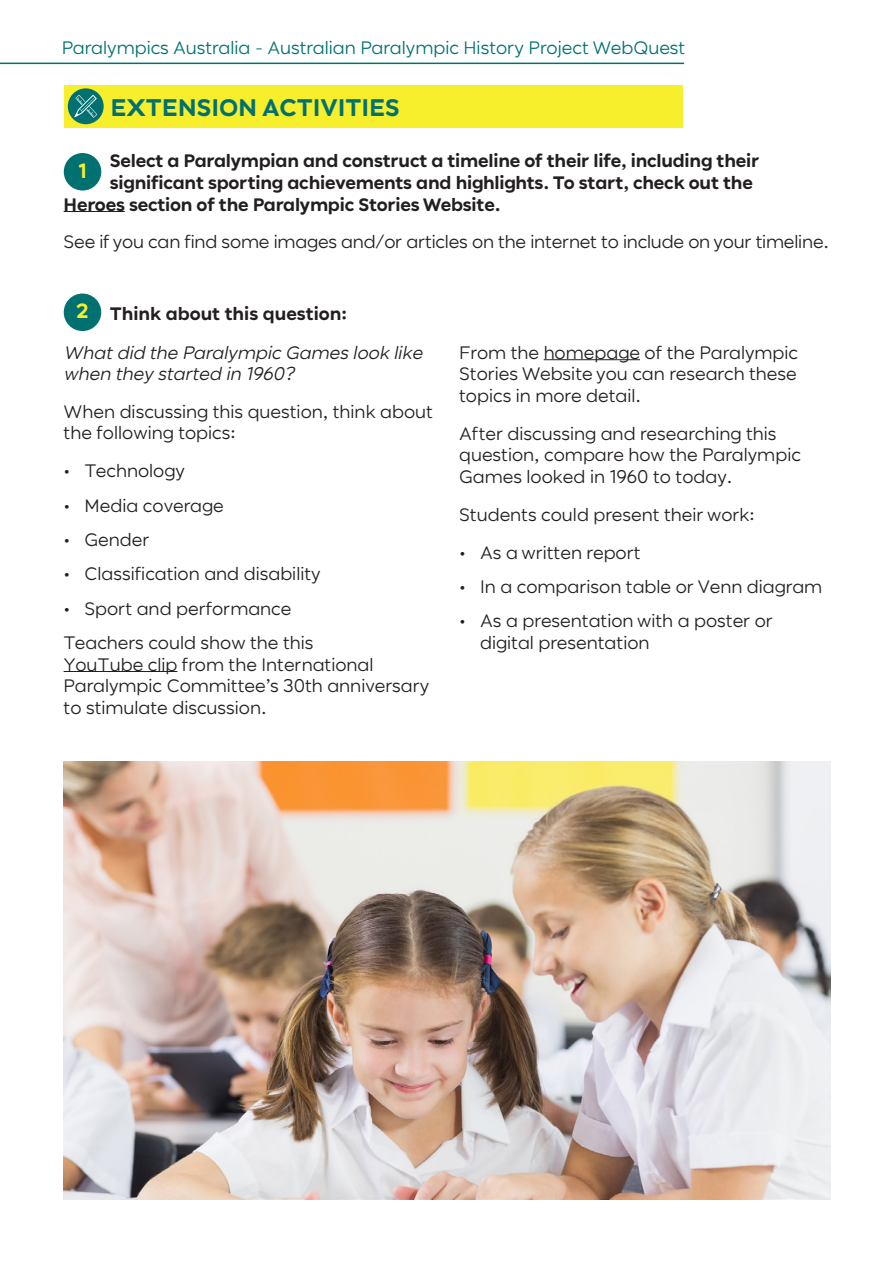
<style>
.page{position:relative;width:893px;height:1263px;background:#fff}
.page>*{position:absolute;margin:0;border:0;box-sizing:border-box;transform-origin:0 0}
.t1{font:24px "Pact Set Bold";color:#007170}
.t2{font:20.25px "Pact Set Bold";color:#f8ef2c}
.t3{font:18px/21.6px "Pact";color:#231f20}
.t4{font:700 18px "Pact";letter-spacing:-.01em;color:#231f20}
.t5{font:18px "Pact";color:#007170}
.t6{font:italic 18px/21.5px "Pact";color:#231f20}
</style>
<div class="page">
<hr style="left:0;top:63px;width:684px;height:1px;background:#007170">
<div style="left:64px;top:85px;width:618px;height:43px;background:#f8ef2c"></div>
<hr style="left:64px;top:211px;width:61px;height:1px;background:#231f20">
<hr style="left:64px;top:671px;width:113px;height:1px;background:#231f20">
<hr style="left:544px;top:359px;width:96px;height:1px;background:#231f20">
<div style="left:64px;top:153px;width:37px;height:38px;background:#007170;border-radius:50%"></div>
<div style="left:64px;top:294px;width:37px;height:37px;background:#007170;border-radius:50%"></div>
<div style="left:68px;top:88px;width:36px;height:36px;background:#007170;border-radius:50%"></div>
<svg style="left:74px;top:95px;width:23px;height:23px"></svg>
<img style="left:64px;top:761px;width:766px;height:438px">
<p class="t5" style="left:62px;top:40px;width:625px">Paralympics Australia - Australian Paralympic History Project WebQuest</p>
<h3 class="t1" style="left:110px;top:96px;width:291px">EXTENSION ACTIVITIES</h3>
<p class="t4" style="left:110px;top:153px;width:651px">Select a Paralympian and construct a timeline of their life, including their</p>
<p class="t4" style="left:110px;top:174px;width:644px">significant sporting achievements and highlights. To start, check out the</p>
<p class="t4" style="left:64px;top:196px;width:438px">Heroes section of the Paralympic Stories Website.</p>
<p class="t3" style="left:64px;top:232px;width:767px">See if you can find some images and/or articles on the internet to include on your timeline.</p>
<h2 class="t2" style="left:78px;top:161px;width:10px">1</h2>
<h2 class="t2" style="left:77px;top:302px;width:13px">2</h2>
<p class="t4" style="left:110px;top:305px;width:239px">Think about this question:</p>
<p class="t6" style="left:64px;top:343px;width:364px">What did the Paralympic Games look like when they started in 1960?</p>
<p class="t3" style="left:64px;top:402px;width:371px">When discussing this question, think about the following topics:</p>
<p class="t3" style="left:64px;top:461px;width:123px">• Technology</p>
<p class="t3" style="left:64px;top:495px;width:162px">• Media coverage</p>
<p class="t3" style="left:64px;top:530px;width:87px">• Gender</p>
<p class="t3" style="left:64px;top:564px;width:259px">• Classification and disability</p>
<p class="t3" style="left:64px;top:598px;width:229px">• Sport and performance</p>
<p class="t3" style="left:64px;top:633px;width:367px">Teachers could show the this<br>YouTube clip from the International Paralympic Committee’s 30th anniversary to stimulate discussion.</p>
<p class="t3" style="left:459px;top:343px;width:341px;text-align:justify">From the homepage of the Paralympic Stories Website you can research these topics in more detail.</p>
<p class="t3" style="left:459px;top:424px;width:343px">After discussing and researching this question, compare how the Paralympic<br>Games looked in 1960 to today.</p>
<p class="t3" style="left:459px;top:504px;width:297px">Students could present their work:</p>
<p class="t3" style="left:459px;top:542px;width:183px">• As a written report</p>
<p class="t3" style="left:459px;top:577px;width:365px">• In a comparison table or Venn diagram</p>
<p class="t3" style="left:480px;top:611px;width:294px;text-indent:-21px">• As a presentation with a poster or digital presentation</p>
</div>
